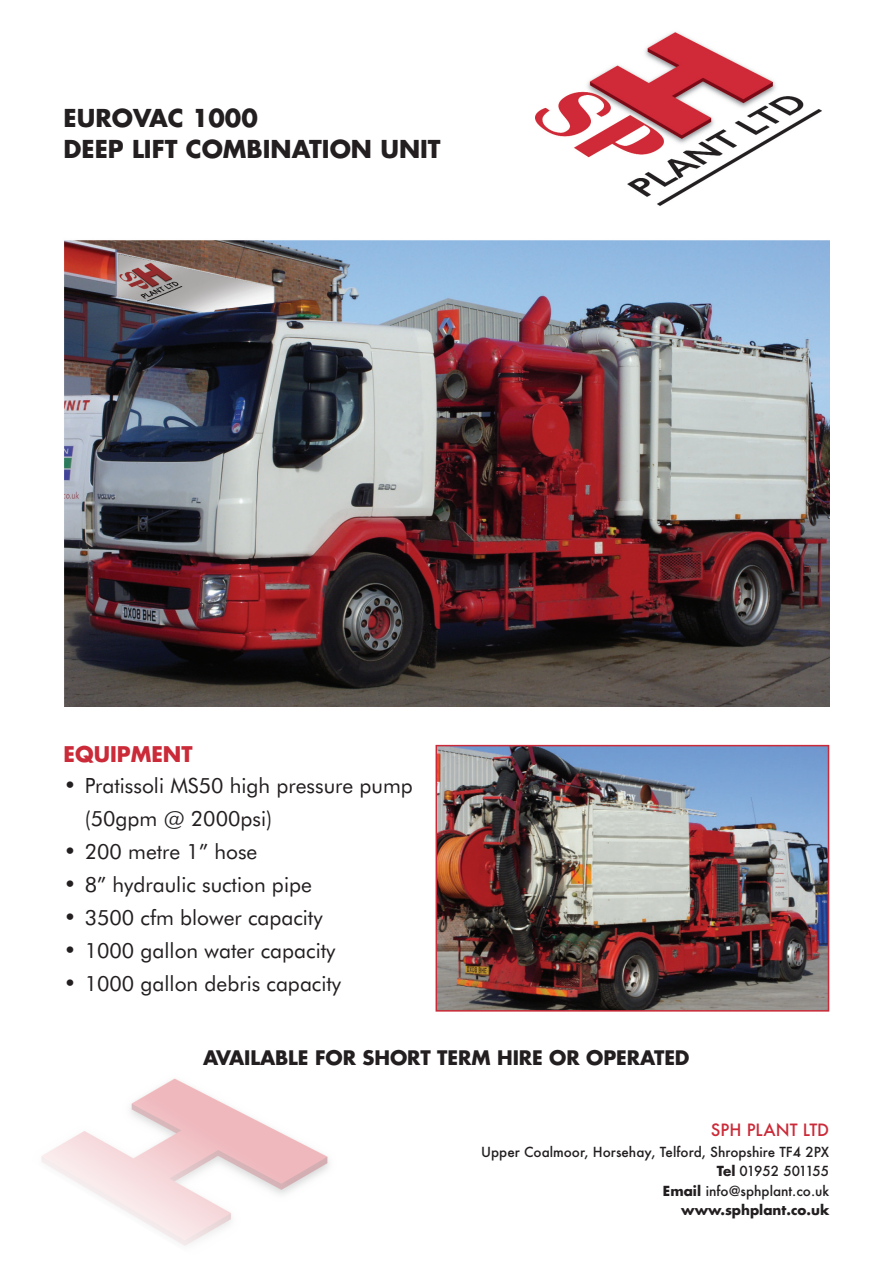
<style>
.page{position:relative;width:887px;height:1264px;background:#fff}
.page>*{position:absolute;margin:0;border:0;box-sizing:border-box;transform-origin:0 0}
.t1{font:700 24px/31.2px "Futura";color:#231f20}
.t2{font:21px/33px "Futura BT";color:#231f20}
.t3{font:700 21px "Futura";color:#cb2a38}
.t4{font:700 19.5px "Futura";letter-spacing:-.005em;color:#231f20}
.t5{font:500 16.5px "Futura";color:#cb2a38}
.t6{font:500 13.5px/19.5px "Futura";color:#231f20;text-align:right}
.s1{font-size:22.5px}
.s2{font-weight:700}
</style>
<div class="page">
<img style="left:64px;top:240px;width:765px;height:466px">
<img style="left:438px;top:748px;width:388px;height:260px">
<div style="left:435px;top:745px;width:394px;height:266px;border:2px solid #cb2a38"></div>
<img style="left:535px;top:32px;width:287px;height:174px">
<svg style="left:41px;top:1078px;width:288px;height:168px"></svg>
<p class="t1" style="left:63px;top:104px;width:379px">EUROVAC 1000<br>DEEP LIFT COMBINATION UNIT</p>
<p class="t3" style="left:63px;top:745px;width:131px">EQUIPMENT</p>
<p class="t2" style="left:85px;top:771px;width:329px;text-indent:-21px"><span class="s1">•</span> Pratissoli MS50 high pressure pump (50gpm @ 2000psi)</p>
<p class="t2" style="left:63px;top:837px;width:195px"><span class="s1">•</span> 200 metre 1” hose</p>
<p class="t2" style="left:63px;top:870px;width:250px"><span class="s1">•</span> 8” hydraulic suction pipe</p>
<p class="t2" style="left:63px;top:903px;width:260px"><span class="s1">•</span> 3500 cfm blower capacity</p>
<p class="t2" style="left:63px;top:936px;width:273px"><span class="s1">•</span> 1000 gallon water capacity</p>
<p class="t2" style="left:63px;top:969px;width:279px"><span class="s1">•</span> 1000 gallon debris capacity</p>
<p class="t4" style="left:203px;top:1049px;width:488px">AVAILABLE FOR SHORT TERM HIRE OR OPERATED</p>
<p class="t5" style="left:711px;top:1120px;width:120px">SPH PLANT LTD</p>
<p class="t6" style="left:481px;top:1142px;width:350px">Upper Coalmoor, Horsehay, Telford, Shropshire TF4 2PX<br><span class="s2">Tel</span> 01952 501155<br><span class="s2">Email</span> info@sphplant.co.uk<br><span class="s2">www.sphplant.co.uk</span></p>
</div>
